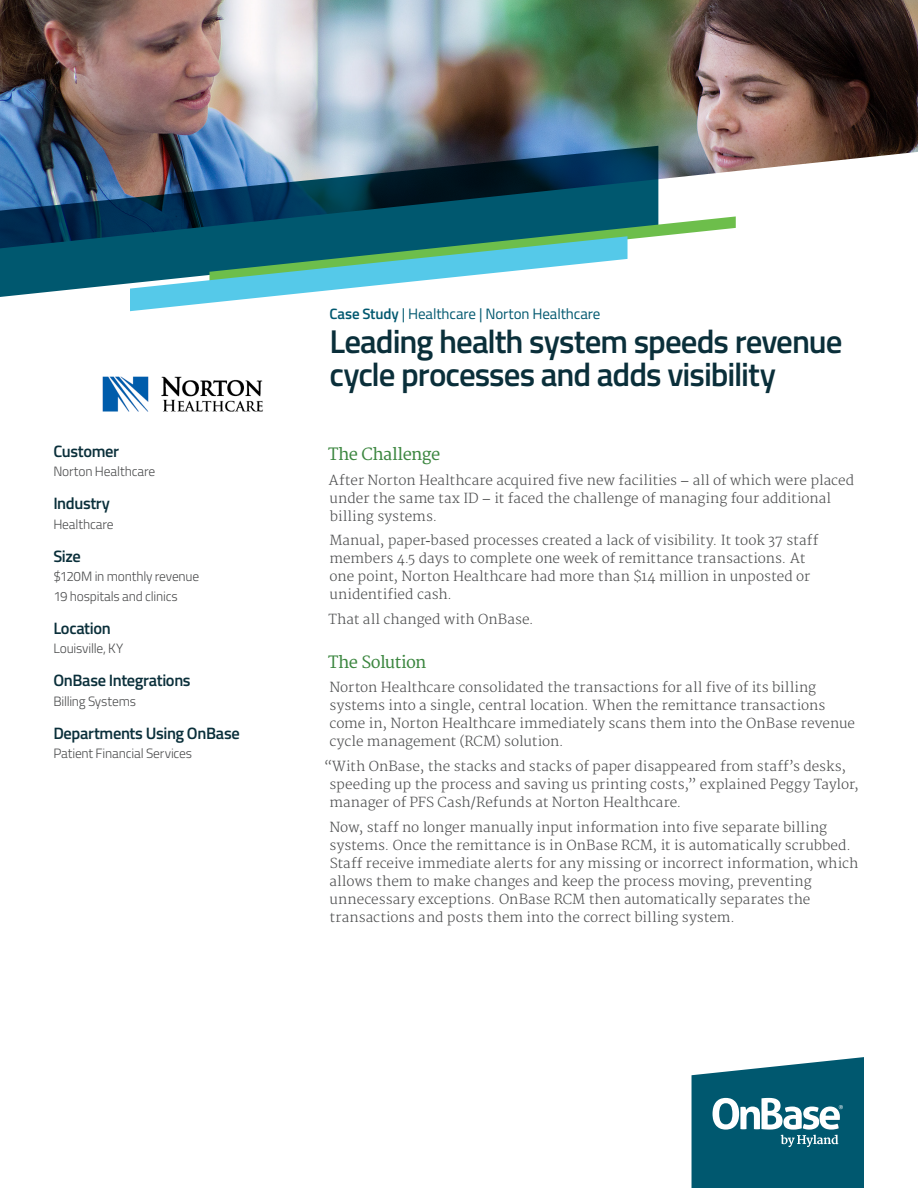
<style>
.page{position:relative;width:918px;height:1188px;background:#fff}
.page>*{position:absolute;margin:0;border:0;box-sizing:border-box;transform-origin:0 0}
.t1{font:600 33px/33px "Titillium";letter-spacing:-.03em;color:#0a2f3a}
.t2{font:600 16.5px "Titillium";letter-spacing:-.025em;color:#0a2f3a}
.t3{font:16.5px "Merriweather";letter-spacing:-.035em;color:#3b863f}
.t4{font:15px "Titillium";letter-spacing:-.005em;color:#00586f}
.t5{font:300 13.5px/18px "Merriweather";color:#4b4c4d}
.t6{font:300 13.5px/19.5px "Titillium";letter-spacing:-.015em;color:#4b4c4d}
.s1{font-weight:600}
.s2{font-family:"Georgia";font-weight:400}
</style>
<div class="page">
<img style="left:0;top:0;width:918px;height:216px">
<svg style="left:0;top:146px;width:658px;height:151px;background:#295672"></svg>
<svg style="left:130px;top:216px;width:606px;height:95px"></svg>
<svg style="left:692px;top:1057px;width:172px;height:131px;background:#2b7487"></svg>
<img style="left:102px;top:376px;width:161px;height:36px">
<p class="t2" style="left:53px;top:439px;width:67px">Customer</p>
<p class="t6" style="left:53px;top:461px;width:104px">Norton Healthcare</p>
<p class="t2" style="left:53px;top:491px;width:58px">Industry</p>
<p class="t6" style="left:53px;top:514px;width:62px">Healthcare</p>
<p class="t2" style="left:53px;top:544px;width:29px">Size</p>
<p class="t6" style="left:53px;top:566px;width:147px">$120M in monthly revenue<br>19 hospitals and clinics</p>
<p class="t2" style="left:53px;top:616px;width:59px">Location</p>
<p class="t6" style="left:53px;top:638px;width:72px">Louisville, KY</p>
<p class="t2" style="left:53px;top:668px;width:139px">OnBase Integrations</p>
<p class="t6" style="left:53px;top:691px;width:84px">Billing Systems</p>
<p class="t2" style="left:53px;top:721px;width:188px">Departments Using OnBase</p>
<p class="t6" style="left:53px;top:743px;width:140px">Patient Financial Services</p>
<p class="t4" style="left:329px;top:303px;width:273px"><span class="s1">Case Study</span> | Healthcare | Norton Healthcare</p>
<p class="t1" style="left:329px;top:323px;width:515px">Leading health system speeds revenue cycle processes and adds visibility</p>
<p class="t3" style="left:328px;top:444px;width:114px">The Challenge</p>
<p class="t5" style="left:329px;top:471px;width:527px">After Norton Healthcare acquired five new facilities <span class="s2">–</span> all of which were placed under the same tax ID <span class="s2">–</span> it faced the challenge of managing four additional billing systems.</p>
<p class="t5" style="left:329px;top:532px;width:490px">Manual, paper<span class="s2">-</span>based processes created a lack of visibility. It took 37 staff members 4.5 days to complete one week of remittance transactions. At one point, Norton Healthcare had more than $14 million in unposted or unidentified cash.</p>
<p class="t5" style="left:329px;top:611px;width:207px">That all changed with OnBase.</p>
<p class="t3" style="left:328px;top:652px;width:100px">The Solution</p>
<p class="t5" style="left:329px;top:679px;width:527px">Norton Healthcare consolidated the transactions for all five of its billing systems into a single, central location. When the remittance transactions come in, Norton Healthcare immediately scans them into the OnBase revenue cycle management (RCM) solution.</p>
<p class="t5" style="left:329px;top:758px;width:531px;text-indent:-5px">“With OnBase, the stacks and stacks of paper disappeared from staff’s desks, speeding up the process and saving us printing costs,” explained Peggy Taylor, manager of PFS Cash/Refunds at Norton Healthcare.</p>
<p class="t5" style="left:329px;top:819px;width:531px">Now, staff no longer manually input information into five separate billing systems. Once the remittance is in OnBase RCM, it is automatically scrubbed.<br>Staff receive immediate alerts for any missing or incorrect information, which allows them to make changes and keep the process moving, preventing unnecessary exceptions. OnBase RCM then automatically separates the transactions and posts them into the correct billing system.</p>
</div>
